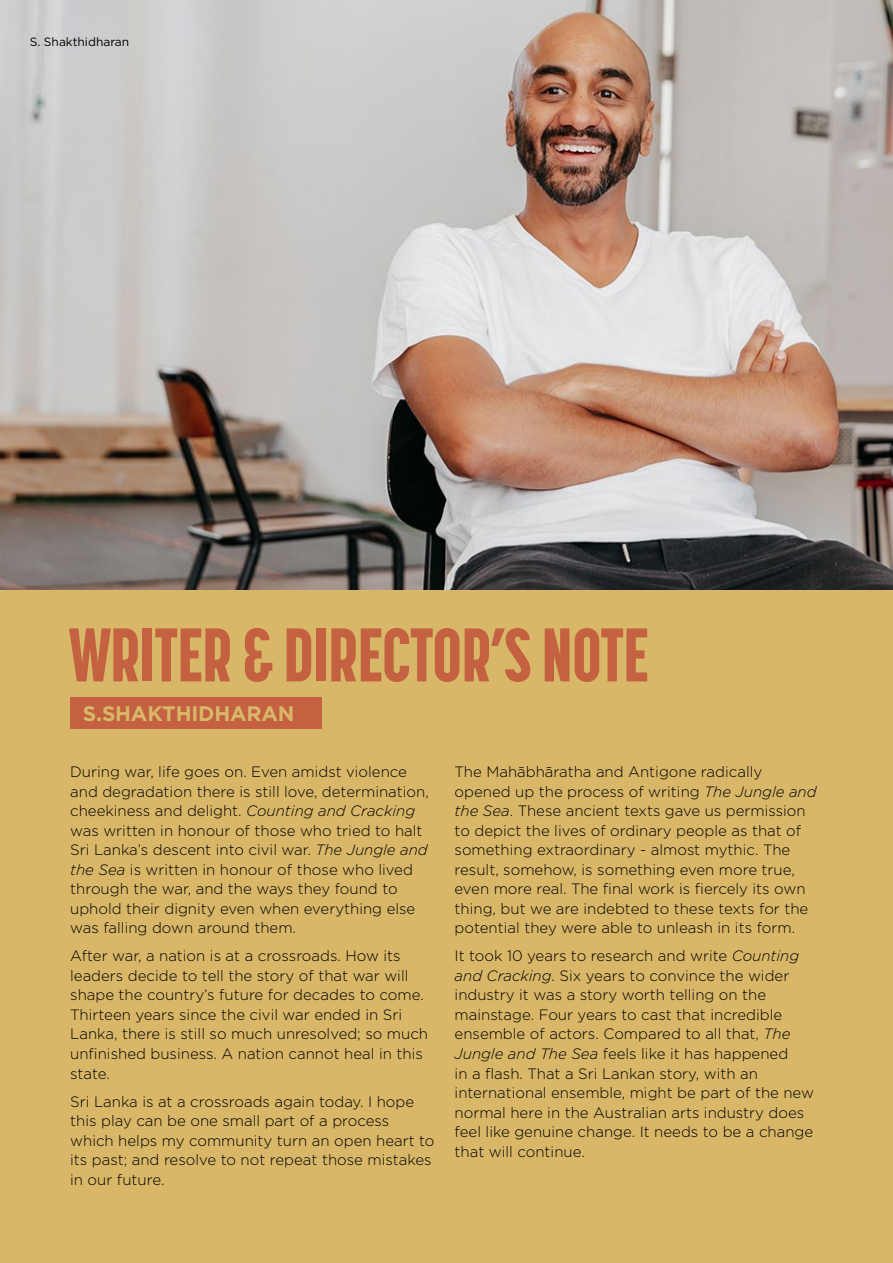
<style>
.page{position:relative;width:893px;height:1263px;background:#fff}
.page>*{position:absolute;margin:0;border:0;box-sizing:border-box;transform-origin:0 0}
.t1{font:800 75px "Korolev Compressed";letter-spacing:-.01em;color:#c36141}
.t2{font:700 21px "Gotham";letter-spacing:-.01em;color:#d9b768}
.t3{font:300 15px/19.5px "Gotham";color:#000}
.t4{font:12px "Gotham";color:#000}
.s1{font-style:italic}
</style>
<div class="page">
<div style="left:0;top:404px;width:893px;height:859px;background:#d9b768"></div>
<img style="left:0;top:0;width:893px;height:590px">
<div style="left:70px;top:697px;width:252px;height:32px;background:#c36141"></div>
<p class="t4" style="left:30px;top:34px;width:101px">S. Shakthidharan</p>
<h1 class="t1" style="left:69px;top:611px;width:581px">WRITER &amp; DIRECTOR’S NOTE</h1>
<h2 class="t2" style="left:83px;top:699px;width:213px">S.SHAKTHIDHARAN</h2>
<p class="t3" style="left:70px;top:762px;width:360px">During war, life goes on. Even amidst violence and degradation there is still love, determination, cheekiness and delight. <span class="s1">Counting and Cracking </span>was written in honour of those who tried to halt Sri Lanka’s descent into civil war. <span class="s1">The Jungle and the Sea</span> is written in honour of those who lived through the war, and the ways they found to uphold their dignity even when everything else was falling down around them.</p>
<p class="t3" style="left:70px;top:946px;width:359px">After war, a nation is at a crossroads. How its leaders decide to tell the story of that war will shape the country’s future for decades to come.<br>Thirteen years since the civil war ended in Sri Lanka, there is still so much unresolved; so much unfinished business. A nation cannot heal in this state.</p>
<p class="t3" style="left:70px;top:1091px;width:366px">Sri Lanka is at a crossroads again today. I hope this play can be one small part of a process which helps my community turn an open heart to its past; and resolve to not repeat those mistakes in our future.</p>
<p class="t3" style="left:455px;top:762px;width:363px">The Mahābhāratha and Antigone radically opened up the process of writing <span class="s1">The Jungle and the Sea</span>. These ancient texts gave us permission to depict the lives of ordinary people as that of something extraordinary - almost mythic. The result, somehow, is something even more true, even more real. The final work is fiercely its own thing, but we are indebted to these texts for the potential they were able to unleash in its form.</p>
<p class="t3" style="left:455px;top:946px;width:361px">It took 10 years to research and write <span class="s1">Counting and Cracking</span>. Six years to convince the wider industry it was a story worth telling on the mainstage. Four years to cast that incredible ensemble of actors. Compared to all that, <span class="s1">The Jungle and The Sea</span> feels like it has happened<br>in a flash. That a Sri Lankan story, with an international ensemble, might be part of the new normal here in the Australian arts industry does feel like genuine change. It needs to be a change that will continue.</p>
</div>
